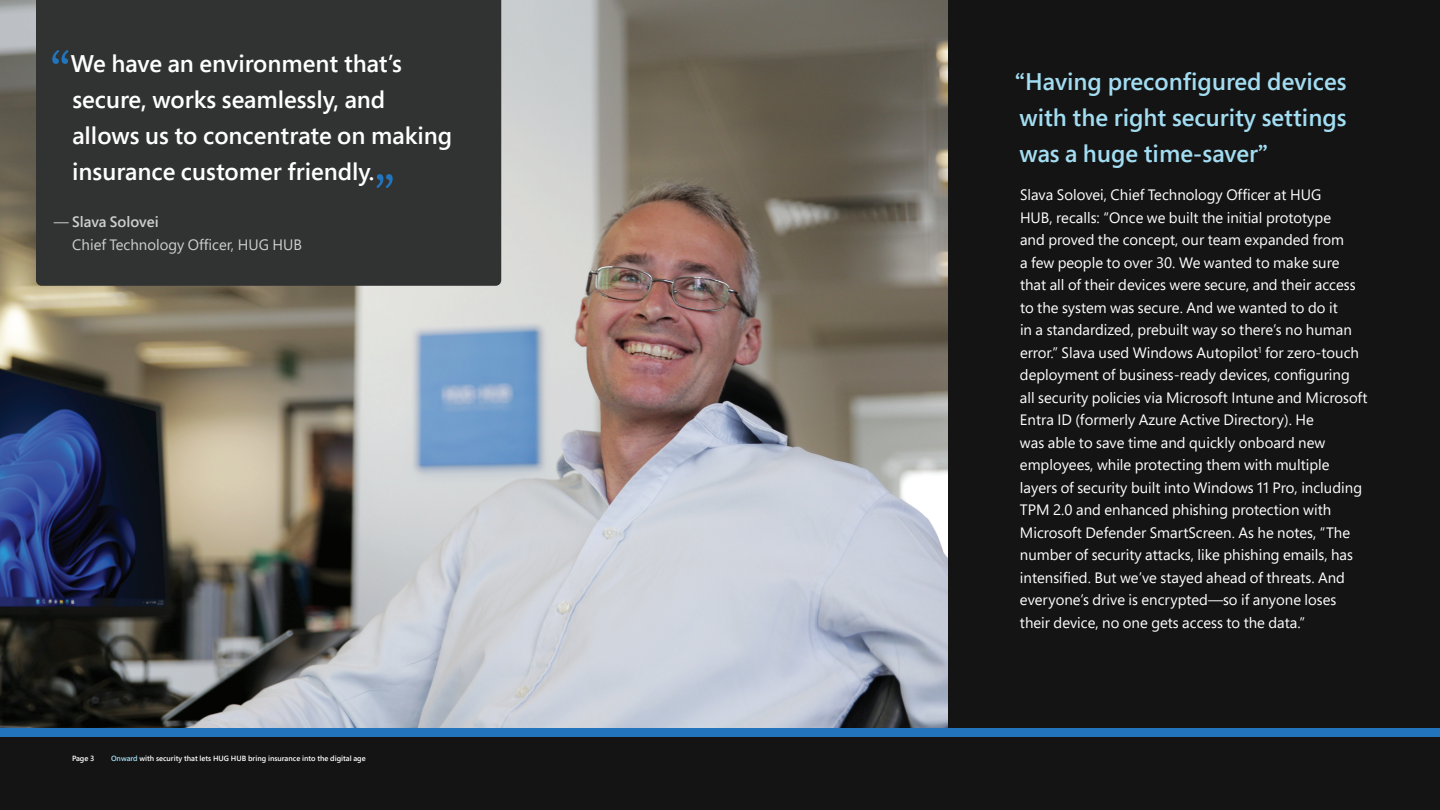
<style>
.page{position:relative;width:1440px;height:810px;background:#151414}
.page>*{position:absolute;margin:0;border:0;box-sizing:border-box;transform-origin:0 0}
.t1{font:60px "Segoe Pro";color:#2275bc}
.t2{font:600 24px/36px "Segoe Pro";color:#fff}
.t3{font:600 24px/36px "Segoe Pro";color:#a2ddf2;text-align:justify}
.t4{font:15px/22.5px "Segoe Pro";color:#fff}
.t5{font:15px "Segoe Pro";color:#cecfcf}
.t6{font:600 15px "Segoe Pro";color:#cecfcf}
.t7{font:600 7.5px "Segoe Pro";color:#fff}
.s1{font-weight:400}
.s2{color:#a2ddf2}
</style>
<div class="page">
<img style="left:0;top:0;width:948px;height:728px">
<div style="left:36px;top:0;width:465px;height:286px;background:#313232"></div>
<div style="left:0;top:728px;width:1440px;height:9px;background:#2275bc"></div>
<h1 class="t1" style="left:49px;top:30px;width:24px">“</h1>
<h2 class="t2" style="left:71px;top:45px;width:383px">We have an environment that’s secure, works seamlessly, and allows us to concentrate on making insurance customer friendly.</h2>
<h1 class="t1" style="left:373px;top:154px;width:24px">”</h1>
<p class="t6" style="left:54px;top:212px;width:106px"><span class="s1">—</span> Slava Solovei</p>
<p class="t5" style="left:72px;top:234px;width:231px">Chief Technology Officer, HUG HUB</p>
<p class="t7" style="left:72px;top:753px;width:24px">Page 3</p>
<p class="t7" style="left:111px;top:753px;width:256px"><span class="s2">Onward</span> with security that lets HUG HUB bring insurance into the digital age</p>
<h2 class="t3" style="left:1015px;top:63px;width:333px">“Having preconfigured devices with the right security settings was a huge time-saver”</h2>
<p class="t4" style="left:1020px;top:183px;width:349px">Slava Solovei, Chief Technology Officer at HUG<br>HUB, recalls: “Once we built the initial prototype<br>and proved the concept, our team expanded from<br>a few people to over 30. We wanted to make sure that all of their devices were secure, and their access to the system was secure. And we wanted to do it<br>in a standardized, prebuilt way so there’s no human error.” Slava used Windows Autopilot<sup>1</sup> for zero-touch deployment of business-ready devices, configuring all security policies via Microsoft Intune and Microsoft Entra ID (formerly Azure Active Directory). He<br>was able to save time and quickly onboard new employees, while protecting them with multiple layers of security built into Windows 11 Pro, including TPM 2.0 and enhanced phishing protection with Microsoft Defender SmartScreen. As he notes, “The number of security attacks, like phishing emails, has intensified. But we’ve stayed ahead of threats. And everyone’s drive is encrypted—so if anyone loses their device, no one gets access to the data.”</p>
</div>
